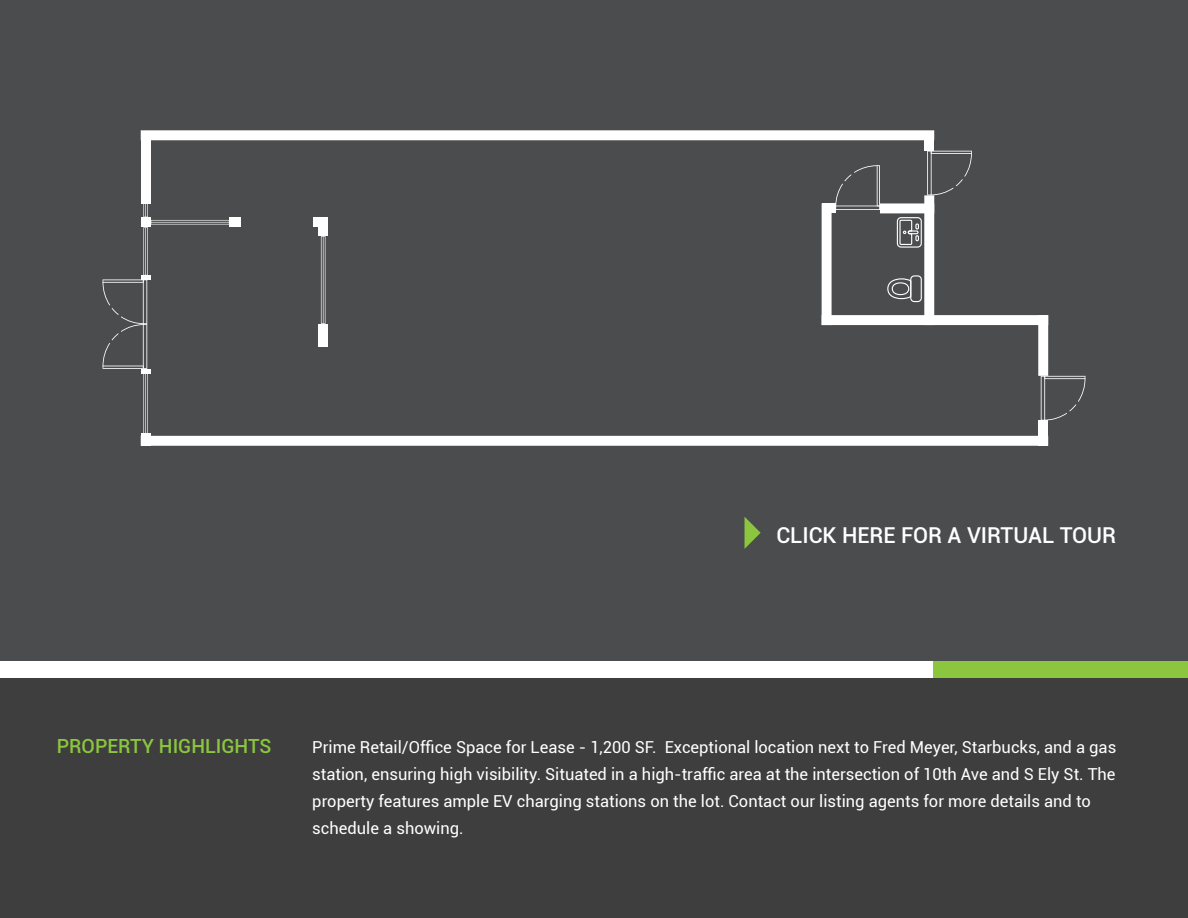
<style>
.page{position:relative;width:1188px;height:918px;background:#fff}
.page>*{position:absolute;margin:0;border:0;box-sizing:border-box;transform-origin:0 0}
.t1{font:500 21.9px "Roboto";color:#fff}
.t2{font:500 19.5px "Roboto";color:#8bc63e}
.t3{font:16.5px/27px "Roboto";color:#fff}
</style>
<div class="page">
<div style="left:0;top:0;width:1188px;height:729px;background:#4b4c4d"></div>
<div style="left:0;top:661px;width:1188px;height:213px;background:#fff"></div>
<div style="left:934px;top:661px;width:254px;height:213px;background:#8bc63e"></div>
<div style="left:0;top:679px;width:1188px;height:239px;background:#3e3e3f"></div>
<svg style="left:745px;top:517px;width:16px;height:31px"></svg>
<svg style="left:143px;top:373px;width:5px;height:61px"></svg>
<svg style="left:143px;top:203px;width:86px;height:72px"></svg>
<svg style="left:321px;top:236px;width:4px;height:88px"></svg>
<svg style="left:144px;top:324px;width:3px;height:45px"></svg>
<hr style="left:103px;top:366px;width:41px;height:3px;background:#fff">
<svg style="left:144px;top:279px;width:3px;height:45px"></svg>
<svg style="left:103px;top:279px;width:41px;height:3px"></svg>
<svg style="left:103px;top:282px;width:41px;height:84px"></svg>
<svg style="left:1041px;top:376px;width:3px;height:45px"></svg>
<hr style="left:1044px;top:376px;width:41px;height:3px;background:#fff">
<svg style="left:1044px;top:378px;width:41px;height:43px"></svg>
<svg style="left:927px;top:151px;width:4px;height:44px"></svg>
<hr style="left:931px;top:151px;width:41px;height:3px;background:#fff">
<svg style="left:931px;top:153px;width:41px;height:42px"></svg>
<svg style="left:835px;top:206px;width:45px;height:4px"></svg>
<hr style="left:877px;top:165px;width:3px;height:41px;background:#fff">
<svg style="left:835px;top:165px;width:43px;height:41px"></svg>
<div style="left:897px;top:217px;width:25px;height:31px;border:1px solid #fff;border-radius:4px"></div>
<svg style="left:899px;top:219px;width:20px;height:26px"></svg>
<div style="left:910px;top:275px;width:12px;height:27px;border:1px solid #fff;border-radius:3px"></div>
<svg style="left:887px;top:278px;width:25px;height:22px"></svg>
<div style="left:141px;top:436px;width:907px;height:10px;background:#fff"></div>
<div style="left:141px;top:130px;width:793px;height:10px;background:#fff"></div>
<div style="left:822px;top:315px;width:226px;height:10px;background:#fff"></div>
<div style="left:822px;top:203px;width:10px;height:122px;background:#fff"></div>
<div style="left:924px;top:134px;width:10px;height:17px;background:#fff"></div>
<div style="left:924px;top:195px;width:10px;height:130px;background:#fff"></div>
<div style="left:1038px;top:315px;width:10px;height:61px;background:#fff"></div>
<div style="left:1038px;top:421px;width:10px;height:25px;background:#fff"></div>
<div style="left:822px;top:203px;width:13px;height:10px;background:#fff"></div>
<div style="left:880px;top:203px;width:54px;height:10px;background:#fff"></div>
<hr style="left:141px;top:369px;width:10px;height:4px;background:#fff">
<div style="left:141px;top:434px;width:10px;height:12px;background:#fff"></div>
<hr style="left:141px;top:275px;width:10px;height:4px;background:#fff">
<div style="left:229px;top:217px;width:12px;height:10px;background:#fff"></div>
<div style="left:313px;top:217px;width:15px;height:10px;background:#fff"></div>
<div style="left:318px;top:217px;width:10px;height:19px;background:#fff"></div>
<div style="left:318px;top:324px;width:10px;height:22px;background:#fff"></div>
<div style="left:141px;top:132px;width:10px;height:71px;background:#fff"></div>
<div style="left:141px;top:217px;width:10px;height:10px;background:#fff"></div>
<h1 class="t1" style="left:776px;top:520px;width:341px">CLICK HERE FOR A VIRTUAL TOUR</h1>
<p class="t2" style="left:57px;top:732px;width:216px">PROPERTY HIGHLIGHTS</p>
<p class="t3" style="left:312px;top:733px;width:805px">Prime Retail/Office Space for Lease - 1,200 SF. Exceptional location next to Fred Meyer, Starbucks, and a gas station, ensuring high visibility. Situated in a high-traffic area at the intersection of 10th Ave and S Ely St. The property features ample EV charging stations on the lot. Contact our listing agents for more details and to schedule a showing.</p>
</div>
